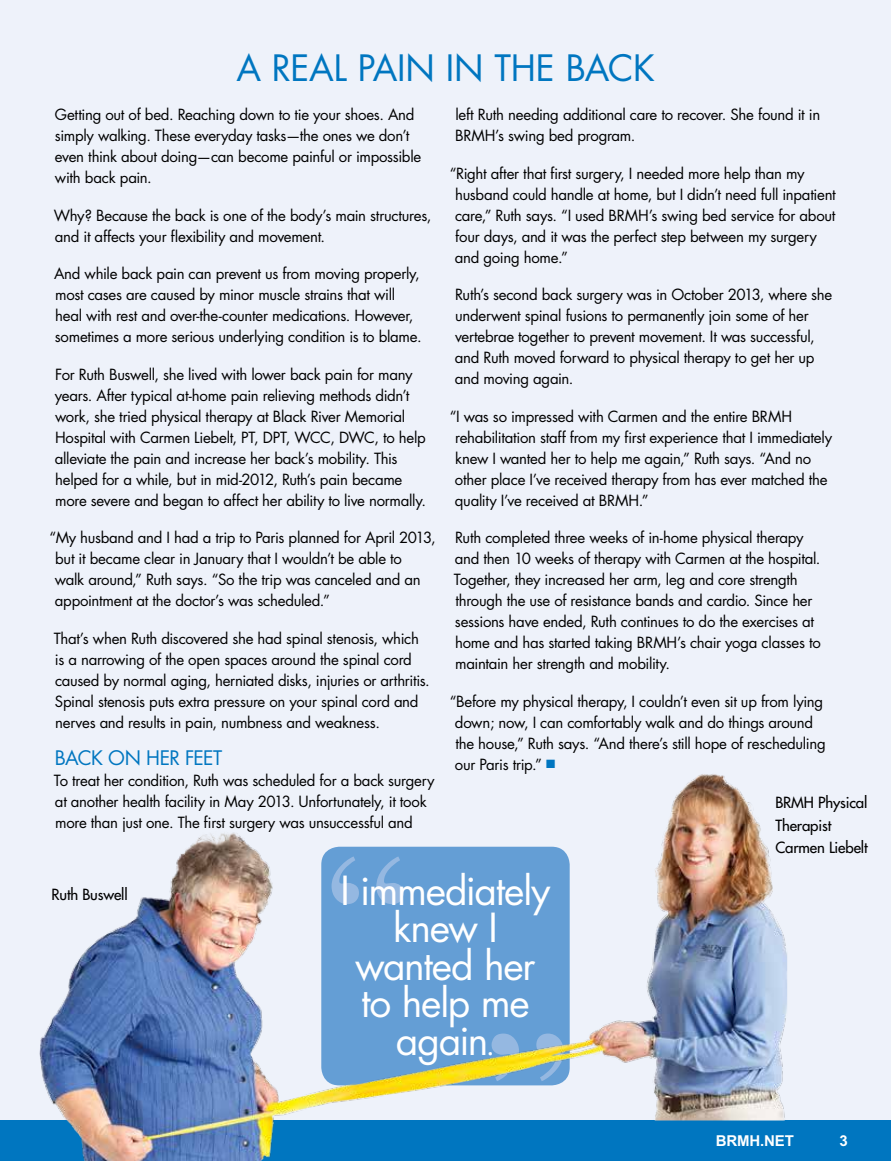
<style>
.page{position:relative;width:891px;height:1161px;background:#eef2fa}
.page>*{position:absolute;margin:0;border:0;box-sizing:border-box;transform-origin:0 0}
.t1{font:39px/37.5px "Futura";letter-spacing:-.03em;color:#fff;text-align:center}
.t2{font:35.4px "Futura";letter-spacing:-.01em;color:#0076c0}
.t3{font:19.5px "Futura";letter-spacing:-.04em;color:#0076c0}
.t4{font:15px/21px "Futura";letter-spacing:-.02em;color:#000}
.t5{font:15px/22.5px "Futura";letter-spacing:-.01em;color:#000}
.t6{font:700 15px "Arial";letter-spacing:-.01em;color:#fff}
.s1{color:#0076c0}
.s2{font-size:30px}
</style>
<div class="page">
<div style="left:0;top:1120px;width:891px;height:41px;background:#0076c0"></div>
<img style="left:39px;top:774px;width:748px;height:387px">
<h2 class="t2" style="left:236px;top:46px;width:420px">A REAL PAIN IN THE BACK</h2>
<p class="t4" style="left:55px;top:104px;width:368px">Getting out of bed. Reaching down to tie your shoes. And simply walking. These everyday tasks—the ones we don’t even think about doing—can become painful or impossible with back pain.</p>
<p class="t4" style="left:54px;top:205px;width:379px">Why? Because the back is one of the body’s main structures, and it affects your flexibility and movement.</p>
<p class="t4" style="left:54px;top:263px;width:369px">And while back pain can prevent us from moving properly, most cases are caused by minor muscle strains that will heal with rest and over-the-counter medications. However, sometimes a more serious underlying condition is to blame.</p>
<p class="t4" style="left:55px;top:364px;width:373px">For Ruth Buswell, she lived with lower back pain for many years. After typical at-home pain relieving methods didn’t work, she tried physical therapy at Black River Memorial Hospital with Carmen Liebelt, PT, DPT, WCC, DWC, to help alleviate the pain and increase her back’s mobility. This helped for a while, but in mid-2012, Ruth’s pain became more severe and began to affect her ability to live normally.</p>
<p class="t4" style="left:55px;top:527px;width:382px;text-indent:-5px">“My husband and I had a trip to Paris planned for April 2013, but it became clear in January that I wouldn’t be able to<br>walk around,” Ruth says. “So the trip was canceled and an appointment at the doctor’s was scheduled.”</p>
<p class="t4" style="left:54px;top:628px;width:378px">That’s when Ruth discovered she had spinal stenosis, which is a narrowing of the open spaces around the spinal cord caused by normal aging, herniated disks, injuries or arthritis.<br>Spinal stenosis puts extra pressure on your spinal cord and nerves and results in pain, numbness and weakness.</p>
<h3 class="t3" style="left:55px;top:746px;width:169px">BACK ON HER FEET</h3>
<p class="t4" style="left:54px;top:770px;width:382px">To treat her condition, Ruth was scheduled for a back surgery at another health facility in May 2013. Unfortunately, it took more than just one. The first surgery was unsuccessful and</p>
<p class="t4" style="left:455px;top:104px;width:367px">left Ruth needing additional care to recover. She found it in<br>BRMH’s swing bed program.</p>
<p class="t4" style="left:455px;top:163px;width:382px;text-indent:-5px">“Right after that first surgery, I needed more help than my husband could handle at home, but I didn’t need full inpatient care,” Ruth says. “I used BRMH’s swing bed service for about four days, and it was the perfect step between my surgery and going home.”</p>
<p class="t4" style="left:455px;top:284px;width:379px">Ruth’s second back surgery was in October 2013, where she underwent spinal fusions to permanently join some of her vertebrae together to prevent movement. It was successful, and Ruth moved forward to physical therapy to get her up and moving again.</p>
<p class="t4" style="left:455px;top:406px;width:379px;text-indent:-5px">“I was so impressed with Carmen and the entire BRMH rehabilitation staff from my first experience that I immediately knew I wanted her to help me again,” Ruth says. “And no other place I’ve received therapy from has ever matched the quality I’ve received at BRMH.”</p>
<p class="t4" style="left:454px;top:527px;width:369px">Ruth completed three weeks of in-home physical therapy and then 10 weeks of therapy with Carmen at the hospital.<br>Together, they increased her arm, leg and core strength through the use of resistance bands and cardio. Since her sessions have ended, Ruth continues to do the exercises at home and has started taking BRMH’s chair yoga classes to maintain her strength and mobility.</p>
<p class="t4" style="left:455px;top:691px;width:372px;text-indent:-5px">“Before my physical therapy, I couldn’t even sit up from lying down; now, I can comfortably walk and do things around the house,” Ruth says. “And there’s still hope of rescheduling our Paris trip.” <span class="s1">■</span></p>
<p class="t5" style="left:775px;top:792px;width:94px">BRMH Physical<br>Therapist<br>Carmen Liebelt</p>
<p class="t5" style="left:52px;top:883px;width:78px">Ruth Buswell</p>
<h1 class="t1" style="left:340px;top:872px;width:212px">I immediately knew I wanted her to help me again<span class="s2">.</span></h1>
<p class="t6" style="left:716px;top:1132px;width:80px">BRMH.NET</p>
<p class="t6" style="left:839px;top:1132px;width:10px">3</p>
</div>
